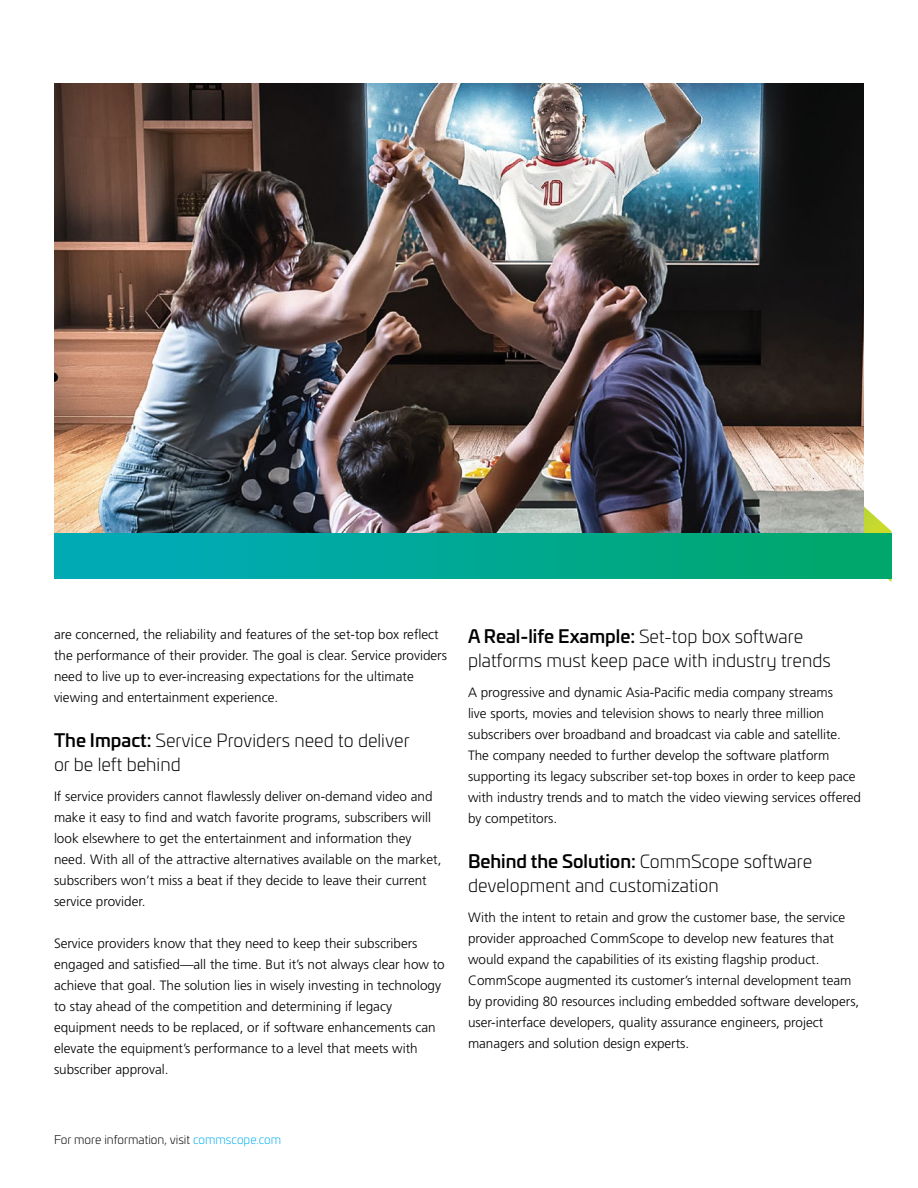
<style>
.page{position:relative;width:918px;height:1188px;background:#fff}
.page>*{position:absolute;margin:0;border:0;box-sizing:border-box;transform-origin:0 0}
.t1{font:300 18px/24px "Univia Pro";color:#000}
.t2{font:300 13.5px/21px "Frutiger LT Pro";color:#000}
.t3{font:300 12px "Univia Pro";color:#000}
.s1{font-weight:500}
.s2{color:#00aeef}
</style>
<div class="page">
<svg style="left:864px;top:506px;width:27px;height:76px"></svg>
<img style="left:54px;top:84px;width:810px;height:449px">
<div style="left:54px;top:533px;width:837px;height:46px;background:linear-gradient(to right,#00abbe,#00a769)"></div>
<p class="t2" style="left:54px;top:624px;width:395px">are concerned, the reliability and features of the set-top box reflect the performance of their provider. The goal is clear. Service providers need to live up to ever-increasing expectations for the ultimate viewing and entertainment experience.</p>
<h1 class="t1" style="left:54px;top:728px;width:357px"><span class="s1">The Impact:</span> Service Providers need to deliver or be left behind</h1>
<p class="t2" style="left:54px;top:786px;width:389px">If service providers cannot flawlessly deliver on-demand video and make it easy to find and watch favorite programs, subscribers will look elsewhere to get the entertainment and information they need. With all of the attractive alternatives available on the market, subscribers won’t miss a beat if they decide to leave their current service provider.</p>
<p class="t2" style="left:54px;top:933px;width:392px">Service providers know that they need to keep their subscribers engaged and satisfied—all the time. But it’s not always clear how to achieve that goal. The solution lies in wisely investing in technology to stay ahead of the competition and determining if legacy equipment needs to be replaced, or if software enhancements can elevate the equipment’s performance to a level that meets with subscriber approval.</p>
<h1 class="t1" style="left:468px;top:624px;width:364px"><span class="s1">A Real-life Example:</span> Set-top box software platforms must keep pace with industry trends</h1>
<p class="t2" style="left:468px;top:682px;width:395px">A progressive and dynamic Asia-Pacific media company streams<br>live sports, movies and television shows to nearly three million subscribers over broadband and broadcast via cable and satellite.<br>The company needed to further develop the software platform supporting its legacy subscriber set-top boxes in order to keep pace with industry trends and to match the video viewing services offered by competitors.</p>
<h1 class="t1" style="left:468px;top:849px;width:346px"><span class="s1">Behind the Solution:</span> CommScope software development and customization</h1>
<p class="t2" style="left:468px;top:907px;width:393px">With the intent to retain and grow the customer base, the service provider approached CommScope to develop new features that would expand the capabilities of its existing flagship product.<br>CommScope augmented its customer’s internal development team by providing 80 resources including embedded software developers, user-interface developers, quality assurance engineers, project managers and solution design experts.</p>
<p class="t3" style="left:54px;top:1131px;width:229px">For more information, visit <span class="s2">commscope.com</span></p>
</div>
